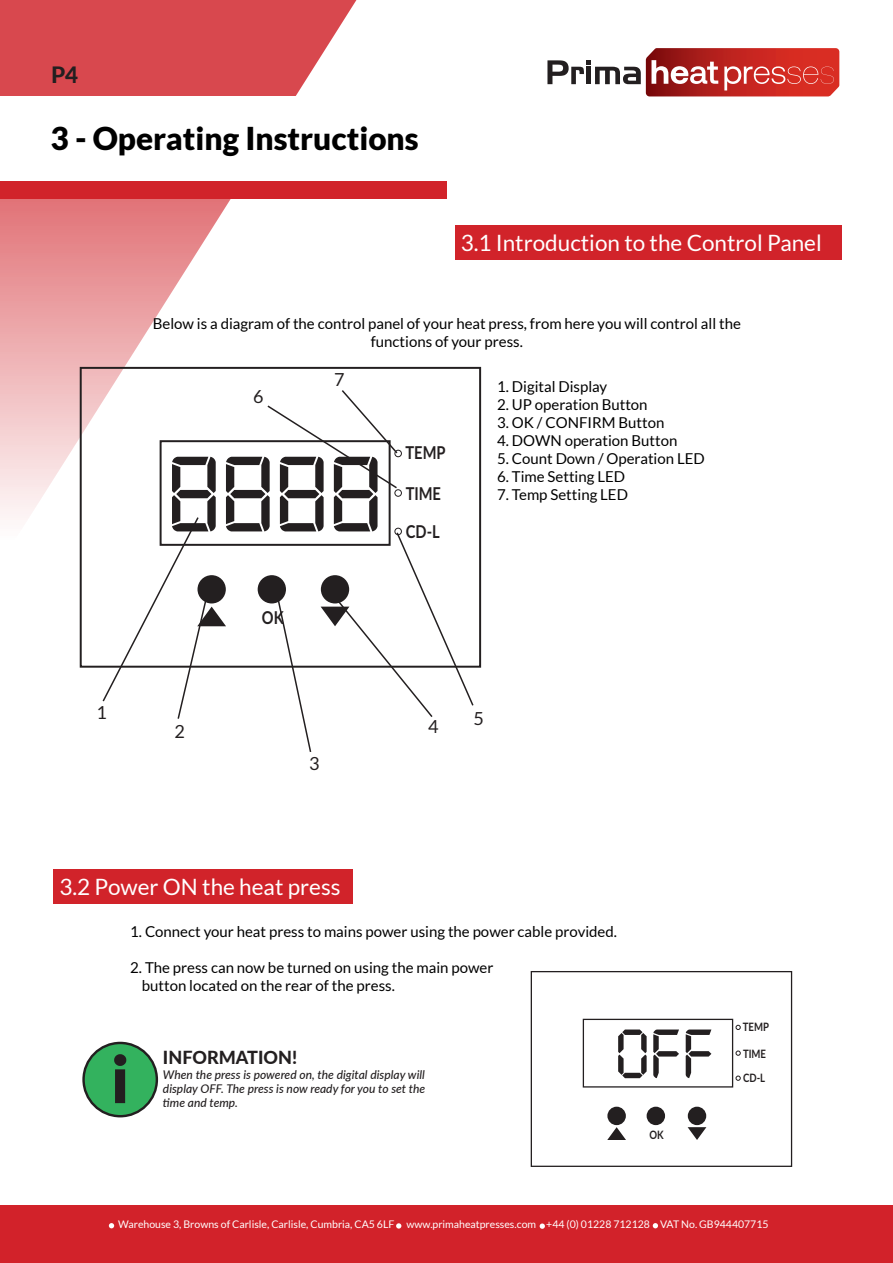
<style>
.page{position:relative;width:893px;height:1263px;background:#fff}
.page>*{position:absolute;margin:0;border:0;box-sizing:border-box;transform-origin:0 0}
.t1{font:114px "Digital 7";color:#231f20}
.t2{font:74.25px "Digital 7";color:#231f20}
.t3{font:900 65.1px "Lato";color:#231f20}
.t4{font:900 31.5px "Lato";color:#000}
.t5{font:22.5px "Lato";color:#fff}
.t6{font:800 22.5px "Lato";color:#231f20}
.t7{font:800 18px "Lato";color:#231f20}
.t8{font:18px "Lato";color:#231f20}
.t9{font:700 17.7px/37.7px "Lato";color:#231f20;scale:.83 1}
.t10{font:15px/18px "Lato";color:#000;text-align:center}
.t11{font:italic 500 12px/14.4px "Lato";color:#231f20;text-align:justify}
.t12{font:700 11.55px/24.6px "Lato";color:#231f20;scale:.83 1}
.t13{font:10.5px "Lato";color:#fff}
</style>
<div class="page">
<svg style="left:0;top:0;width:356px;height:564px"></svg>
<div style="left:0;top:1205px;width:893px;height:58px;background:#d2222a"></div>
<svg style="left:653px;top:1223px;width:5px;height:5px"></svg>
<svg style="left:109px;top:1223px;width:5px;height:5px"></svg>
<svg style="left:396px;top:1223px;width:5px;height:5px"></svg>
<svg style="left:540px;top:1223px;width:5px;height:6px"></svg>
<div style="left:0;top:96px;width:446px;height:103px;background:#fff"></div>
<div style="left:0;top:181px;width:446px;height:18px;background:#d1232a"></div>
<svg style="left:547px;top:48px;width:292px;height:48px"></svg>
<div style="left:455px;top:225px;width:387px;height:35px;background:#d1232a"></div>
<div style="left:54px;top:870px;width:299px;height:34px;background:#d1232a"></div>
<div style="left:84px;top:1043px;width:73px;height:73px;background:#33b25e;border-radius:50%"></div>
<div style="left:82px;top:1042px;width:76px;height:75px;border:2px solid #231f20;border-radius:50%"></div>
<svg style="left:531px;top:971px;width:261px;height:196px"></svg>
<div style="left:607px;top:1107px;width:19px;height:18px;background:#231f20;border-radius:50%"></div>
<div style="left:647px;top:1107px;width:18px;height:18px;background:#231f20;border-radius:50%"></div>
<div style="left:688px;top:1107px;width:18px;height:18px;background:#231f20;border-radius:50%"></div>
<svg style="left:607px;top:1127px;width:19px;height:13px"></svg>
<svg style="left:688px;top:1127px;width:18px;height:13px"></svg>
<svg style="left:736px;top:1025px;width:5px;height:5px"></svg>
<svg style="left:736px;top:1051px;width:5px;height:4px"></svg>
<svg style="left:736px;top:1076px;width:5px;height:5px"></svg>
<svg style="left:80px;top:367px;width:401px;height:301px"></svg>
<div style="left:258px;top:575px;width:28px;height:28px;background:#231f20;border-radius:50%"></div>
<div style="left:394px;top:450px;width:8px;height:7px;border:1px solid #231f20;border-radius:50%"></div>
<div style="left:394px;top:489px;width:8px;height:8px;border:1px solid #231f20;border-radius:50%"></div>
<div style="left:395px;top:528px;width:6px;height:7px;background:#fff;border-radius:50%"></div>
<div style="left:394px;top:528px;width:8px;height:7px;border:1px solid #231f20;border-radius:50%"></div>
<svg style="left:101px;top:516px;width:125px;height:203px"></svg>
<svg style="left:275px;top:592px;width:37px;height:160px"></svg>
<svg style="left:321px;top:531px;width:154px;height:186px"></svg>
<svg style="left:266px;top:388px;width:135px;height:108px"></svg>
<h3 class="t6" style="left:51px;top:58px;width:29px">P4</h3>
<p class="t4" style="left:51px;top:120px;width:370px">3 - Operating Instructions</p>
<p class="t5" style="left:461px;top:230px;width:363px">3.1 Introduction to the Control Panel</p>
<p class="t10" style="left:153px;top:315px;width:590px">Below is a diagram of the control panel of your heat press, from here you will control all the functions of your press.</p>
<p class="t8" style="left:96px;top:702px;width:12px">1</p>
<p class="t8" style="left:253px;top:386px;width:12px">6</p>
<p class="t8" style="left:334px;top:370px;width:12px">7</p>
<p class="t1" style="left:167px;top:444px;width:217px">8888</p>
<p class="t9" style="left:405px;top:433px;width:50px">TEMP</p>
<p class="t9" style="left:406px;top:474px;width:44px">TIME<br>CD-L</p>
<p class="t9" style="left:262px;top:598px;width:28px">OK</p>
<p class="t10" style="left:497px;top:378px;width:112px">1. Digital Display</p>
<p class="t10" style="left:497px;top:396px;width:152px">2. UP operation Button</p>
<p class="t10" style="left:497px;top:414px;width:169px">3. OK / CONFIRM Button</p>
<p class="t10" style="left:497px;top:432px;width:182px">4. DOWN operation Button</p>
<p class="t10" style="left:497px;top:450px;width:209px">5. Count Down / Operation LED</p>
<p class="t10" style="left:497px;top:468px;width:129px">6. Time Setting LED</p>
<p class="t10" style="left:497px;top:486px;width:132px">7. Temp Setting LED</p>
<p class="t8" style="left:174px;top:722px;width:12px">2</p>
<p class="t8" style="left:309px;top:754px;width:12px">3</p>
<p class="t8" style="left:428px;top:717px;width:12px">4</p>
<p class="t8" style="left:474px;top:708px;width:12px">5</p>
<p class="t5" style="left:59px;top:874px;width:283px">3.2 Power ON the heat press</p>
<p class="t10" style="left:130px;top:922px;width:488px">1. Connect your heat press to mains power using the power cable provided.</p>
<p class="t10" style="left:130px;top:958px;width:365px">2. The press can now be turned on using the main power</p>
<p class="t10" style="left:142px;top:976px;width:255px">button located on the rear of the press.</p>
<p class="t3" style="left:111px;top:1041px;width:20px">i</p>
<p class="t7" style="left:163px;top:1044px;width:136px">INFORMATION!</p>
<p class="t11" style="left:163px;top:1066px;width:264px">When the press is powered on, the digital display will display OFF. The press is now ready for you to set the time and temp.</p>
<p class="t2" style="left:615px;top:1021px;width:101px">off</p>
<p class="t12" style="left:649px;top:1122px;width:19px">OK</p>
<p class="t12" style="left:743px;top:1014px;width:33px">TEMP</p>
<p class="t12" style="left:743px;top:1040px;width:29px">TIME<br>CD-L</p>
<p class="t13" style="left:118px;top:1219px;width:652px">Warehouse 3, Browns of Carlisle, Carlisle, Cumbria, CA5 6LF www.primaheatpresses.com +44 (0) 01228 712128 VAT No. GB944407715</p>
</div>
